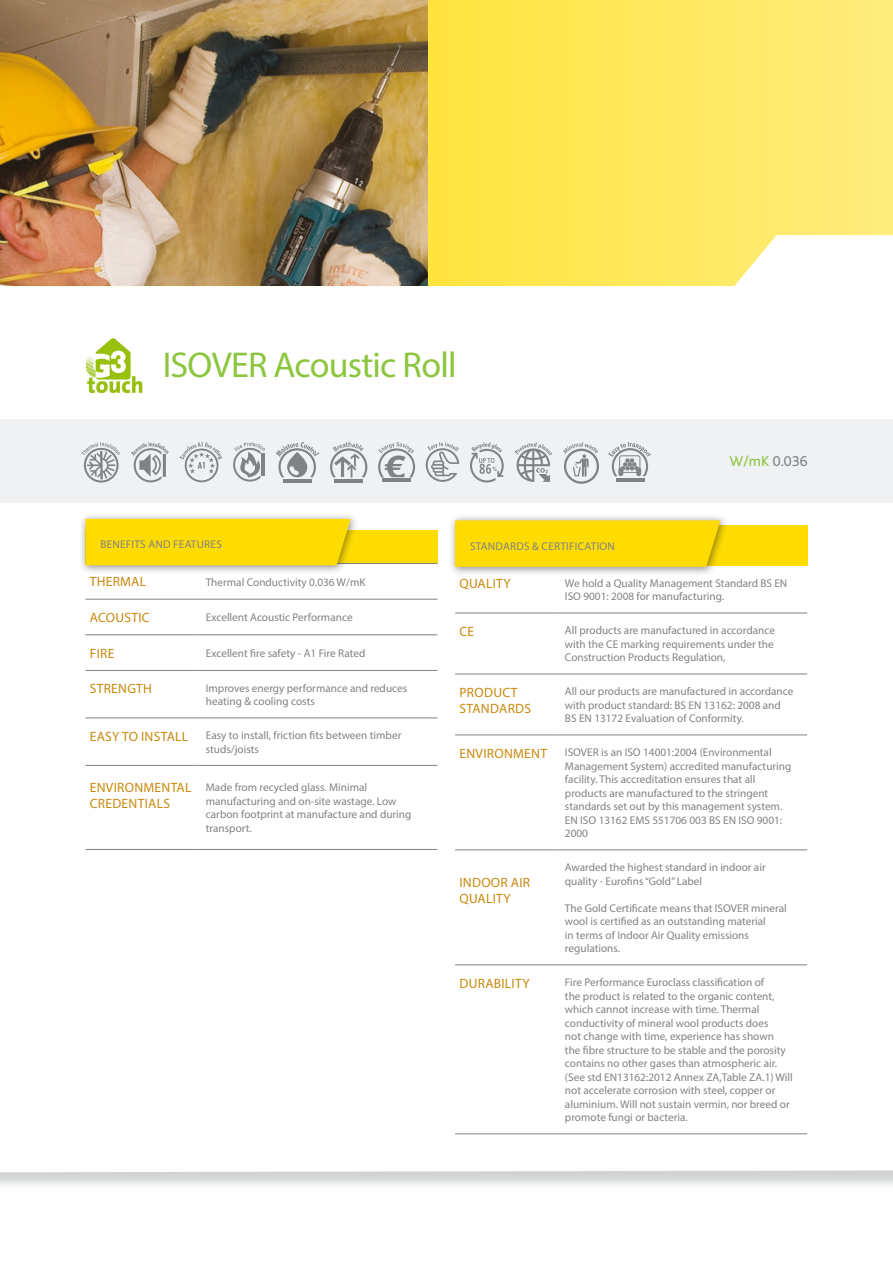
<style>
.page{position:relative;width:893px;height:1263px;background:#fff}
.page>*{position:absolute;margin:0;border:0;box-sizing:border-box;transform-origin:0 0}
.Page_header_Green{font:36px "Myriad Pro";letter-spacing:-.02em;color:#8bc63e}
.t1{font:15px "Bliss";color:#808285}
.Table_subhead{font:13.5px/16.2px "Myriad Pro";letter-spacing:.02em;color:#c8890e}
.Table_Body{font:11.25px/13.5px "Myriad Pro";color:#808285}
.yellow_table_header{font:11.25px "Myriad Pro";letter-spacing:.02em;color:#808285}
.s1{color:#8bc63e}
</style>
<div class="page">
<div style="left:0;top:419px;width:893px;height:84px;background:#f0f1f2"></div>
<svg style="left:0;top:0;width:893px;height:287px;background:#ffe966"></svg>
<img style="left:0;top:0;width:428px;height:286px">
<svg style="left:181px;top:1133px;width:712px;height:39px"></svg>
<img style="left:85px;top:338px;width:58px;height:56px">
<svg style="left:131px;top:442px;width:38px;height:40px"></svg>
<svg style="left:426px;top:442px;width:33px;height:40px"></svg>
<svg style="left:180px;top:442px;width:42px;height:40px"></svg>
<svg style="left:515px;top:442px;width:37px;height:40px"></svg>
<svg style="left:470px;top:442px;width:34px;height:40px"></svg>
<hr style="left:382px;top:479px;width:29px;height:3px;background:#808285">
<svg style="left:378px;top:442px;width:37px;height:35px"></svg>
<svg style="left:81px;top:442px;width:39px;height:40px"></svg>
<svg style="left:233px;top:442px;width:32px;height:40px"></svg>
<hr style="left:334px;top:479px;width:29px;height:3px;background:#808285">
<svg style="left:330px;top:442px;width:37px;height:36px"></svg>
<svg style="left:563px;top:442px;width:36px;height:42px"></svg>
<hr style="left:283px;top:479px;width:29px;height:3px;background:#808285">
<svg style="left:276px;top:442px;width:43px;height:35px"></svg>
<hr style="left:616px;top:478px;width:28px;height:3px;background:#808285">
<svg style="left:608px;top:442px;width:43px;height:34px"></svg>
<div style="left:455px;top:525px;width:352px;height:40px;background:#ffdc01"></div>
<hr style="left:455px;top:613px;width:101px;height:1px;background:#808285">
<hr style="left:556px;top:613px;width:251px;height:1px;background:#808285">
<hr style="left:455px;top:674px;width:101px;height:1px;background:#808285">
<hr style="left:556px;top:674px;width:251px;height:1px;background:#808285">
<hr style="left:455px;top:735px;width:101px;height:1px;background:#808285">
<hr style="left:556px;top:735px;width:251px;height:1px;background:#808285">
<hr style="left:455px;top:850px;width:101px;height:1px;background:#808285">
<hr style="left:556px;top:850px;width:251px;height:1px;background:#808285">
<hr style="left:455px;top:964px;width:101px;height:1px;background:#808285">
<hr style="left:556px;top:964px;width:251px;height:1px;background:#808285">
<hr style="left:455px;top:1133px;width:101px;height:1px;background:#808285">
<hr style="left:556px;top:1133px;width:251px;height:1px;background:#808285">
<div style="left:85px;top:530px;width:352px;height:33px;background:#ffdc01"></div>
<hr style="left:197px;top:563px;width:240px;height:1px;background:#808285">
<hr style="left:85px;top:599px;width:112px;height:1px;background:#808285">
<hr style="left:197px;top:599px;width:240px;height:1px;background:#808285">
<hr style="left:85px;top:634px;width:112px;height:1px;background:#808285">
<hr style="left:197px;top:634px;width:240px;height:1px;background:#808285">
<hr style="left:85px;top:670px;width:112px;height:1px;background:#808285">
<hr style="left:197px;top:670px;width:240px;height:1px;background:#808285">
<hr style="left:85px;top:718px;width:112px;height:1px;background:#808285">
<hr style="left:197px;top:718px;width:240px;height:1px;background:#808285">
<hr style="left:85px;top:765px;width:112px;height:1px;background:#808285">
<hr style="left:197px;top:765px;width:240px;height:1px;background:#808285">
<hr style="left:85px;top:849px;width:112px;height:1px;background:#808285">
<hr style="left:197px;top:849px;width:240px;height:1px;background:#808285">
<div style="left:79px;top:512px;width:280px;height:63px;background:#231f20;opacity:.5"></div>
<svg style="left:85px;top:519px;width:266px;height:46px"></svg>
<div style="left:448px;top:514px;width:281px;height:63px;background:#231f20;opacity:.5"></div>
<svg style="left:455px;top:520px;width:265px;height:47px"></svg>
<p class="Page_header_Green" style="left:163px;top:343px;width:296px">ISOVER Acoustic Roll</p>
<p class="yellow_table_header" style="left:100px;top:538px;width:123px">BENEFITS AND FEATURES</p>
<p class="yellow_table_header" style="left:470px;top:539px;width:146px">STANDARDS &amp; CERTIFICATION</p>
<p class="t1" style="left:730px;top:453px;width:79px"><span class="s1">W/mK</span> 0.036</p>
<p class="Table_subhead" style="left:90px;top:574px;width:58px">THERMAL</p>
<p class="Table_Body" style="left:206px;top:575px;width:161px">Thermal Conductivity 0.036 W/mK</p>
<p class="Table_subhead" style="left:90px;top:609px;width:61px">ACOUSTIC</p>
<p class="Table_Body" style="left:206px;top:610px;width:148px">Excellent Acoustic Performance</p>
<p class="Table_subhead" style="left:90px;top:645px;width:26px">FIRE</p>
<p class="Table_Body" style="left:206px;top:646px;width:161px">Excellent fire safety - A1 Fire Rated</p>
<p class="Table_subhead" style="left:90px;top:680px;width:64px">STRENGTH</p>
<p class="Table_Body" style="left:206px;top:681px;width:203px">Improves energy performance and reduces heating &amp; cooling costs</p>
<p class="Table_subhead" style="left:90px;top:728px;width:100px">EASY TO INSTALL</p>
<p class="Table_Body" style="left:206px;top:728px;width:197px">Easy to install, friction fits between timber studs/joists</p>
<p class="Table_subhead" style="left:90px;top:779px;width:103px">ENVIRONMENTAL<br>CREDENTIALS</p>
<p class="Table_Body" style="left:206px;top:781px;width:207px">Made from recycled glass. Minimal manufacturing and on-site wastage. Low carbon footprint at manufacture and during transport.</p>
<p class="Table_subhead" style="left:459px;top:576px;width:53px">QUALITY</p>
<p class="Table_Body" style="left:565px;top:576px;width:224px">We hold a Quality Management Standard BS EN<br>ISO 9001: 2008 for manufacturing.</p>
<p class="Table_subhead" style="left:459px;top:623px;width:16px">CE</p>
<p class="Table_Body" style="left:565px;top:623px;width:211px;text-align:justify">All products are manufactured in accordance with the CE marking requirements under the Construction Products Regulation,</p>
<p class="Table_subhead" style="left:459px;top:684px;width:73px">PRODUCT<br>STANDARDS</p>
<p class="Table_Body" style="left:565px;top:684px;width:230px">All our products are manufactured in accordance with product standard: BS EN 13162: 2008 and<br>BS EN 13172 Evaluation of Conformity.</p>
<p class="Table_subhead" style="left:459px;top:745px;width:89px">ENVIRONMENT</p>
<p class="Table_Body" style="left:565px;top:745px;width:228px">ISOVER is an ISO 14001:2004 (Environmental Management System) accredited manufacturing facility. This accreditation ensures that all products are manufactured to the stringent standards set out by this management system.<br>EN ISO 13162 EMS 551706 003 BS EN ISO 9001:<br>2000</p>
<p class="Table_subhead" style="left:459px;top:874px;width:72px">INDOOR AIR<br>QUALITY</p>
<p class="Table_Body" style="left:565px;top:860px;width:202px">Awarded the highest standard in indoor air quality - Eurofins “Gold” Label</p>
<p class="Table_Body" style="left:565px;top:901px;width:223px">The Gold Certificate means that ISOVER mineral wool is certified as an outstanding material<br>in terms of Indoor Air Quality emissions regulations.</p>
<p class="Table_subhead" style="left:459px;top:975px;width:72px">DURABILITY</p>
<p class="Table_Body" style="left:565px;top:975px;width:229px">Fire Performance Euroclass classification of<br>the product is related to the organic content, which cannot increase with time. Thermal conductivity of mineral wool products does<br>not change with time, experience has shown<br>the fibre structure to be stable and the porosity contains no other gases than atmospheric air. (See std EN13162:2012 Annex ZA,Table ZA.1) Will not accelerate corrosion with steel, copper or aluminium. Will not sustain vermin, nor breed or promote fungi or bacteria.</p>
</div>
